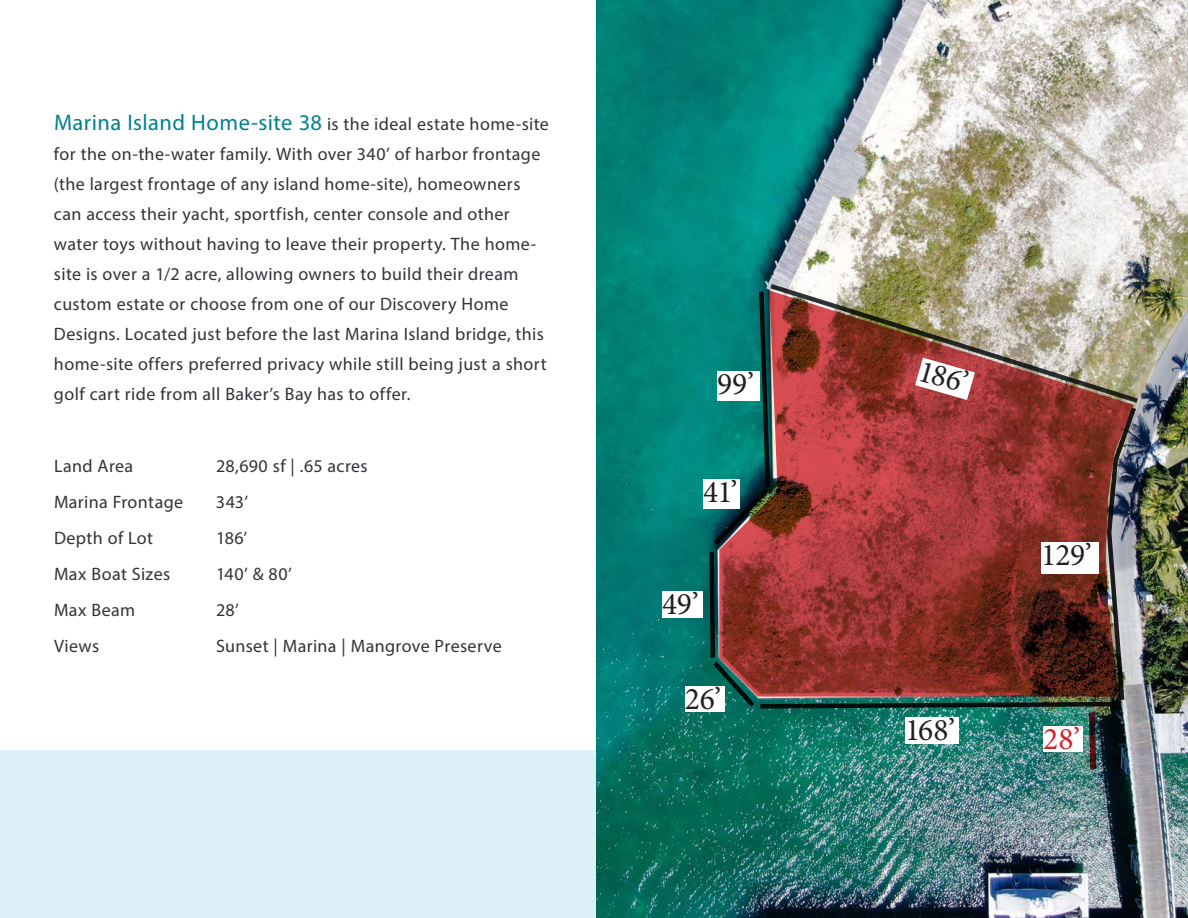
<style>
.page{position:relative;width:1188px;height:918px;background:#fff}
.page>*{position:absolute;margin:0;border:0;box-sizing:border-box;transform-origin:0 0}
.t1{font:31.5px "Minion Pro";letter-spacing:-.01em;color:#231f20}
.t2{font:31.5px "Minion Pro";color:#d1232a}
.Opening_Para{font:18px/30px "Myriad Pro";letter-spacing:.02em;color:#313438}
.s1{font-size:22.5px;color:#00818f}
</style>
<div class="page">
<div style="left:0;top:751px;width:1188px;height:167px;background:#dbf1f7"></div>
<img style="left:596px;top:0;width:592px;height:918px">
<div style="left:703px;top:479px;width:37px;height:30px;background:#fff"></div>
<div style="left:662px;top:591px;width:41px;height:27px;background:#fff"></div>
<div style="left:685px;top:686px;width:40px;height:26px;background:#fff"></div>
<svg style="left:769px;top:283px;width:370px;height:121px;background:#b7b49d"></svg>
<img style="left:708px;top:290px;width:430px;height:481px">
<div style="left:1041px;top:542px;width:57px;height:31px;background:#fff"></div>
<p class="Opening_Para" style="left:54px;top:109px;width:496px"><span class="s1">Marina Island Home-site 38</span> is the ideal estate home-site for the on-the-water family. With over 340’ of harbor frontage (the largest frontage of any island home-site), homeowners can access their yacht, sportfish, center console and other water toys without having to leave their property. The home&shy;site is over a 1/2 acre, allowing owners to build their dream custom estate or choose from one of our Discovery Home Designs. Located just before the last Marina Island bridge, this home-site offers preferred privacy while still being just a short golf cart ride from all Baker’s Bay has to offer.</p>
<p class="Opening_Para" style="left:54px;top:451px;width:81px">Land Area</p>
<p class="Opening_Para" style="left:216px;top:451px;width:153px">28,690 sf | .65 acres</p>
<p class="Opening_Para" style="left:54px;top:487px;width:131px">Marina Frontage</p>
<p class="Opening_Para" style="left:216px;top:487px;width:34px">343’</p>
<p class="Opening_Para" style="left:54px;top:523px;width:101px">Depth of Lot</p>
<p class="Opening_Para" style="left:216px;top:523px;width:33px">186’</p>
<p class="Opening_Para" style="left:54px;top:558px;width:118px">Max Boat Sizes</p>
<p class="Opening_Para" style="left:216px;top:558px;width:77px">140’ &amp; 80’</p>
<p class="Opening_Para" style="left:54px;top:594px;width:83px">Max Beam</p>
<p class="Opening_Para" style="left:216px;top:594px;width:24px">28’</p>
<p class="Opening_Para" style="left:54px;top:630px;width:47px">Views</p>
<p class="Opening_Para" style="left:216px;top:630px;width:287px">Sunset | Marina | Mangrove Preserve</p>
<p class="t1" style="left:717px;top:363px;width:39px">99’</p>
<p class="t1" style="left:703px;top:471px;width:36px">41’</p>
<p class="t1" style="left:662px;top:583px;width:38px">49’</p>
<p class="t1" style="left:685px;top:678px;width:38px">26’</p>
<p class="t1" style="left:925px;top:350px;width:51px;rotate:16deg">186’</p>
<p class="t1" style="left:905px;top:709px;width:52px">168’</p>
<p class="t1" style="left:1041px;top:534px;width:52px">129’</p>
<p class="t2" style="left:1043px;top:718px;width:38px">28’</p>
</div>
